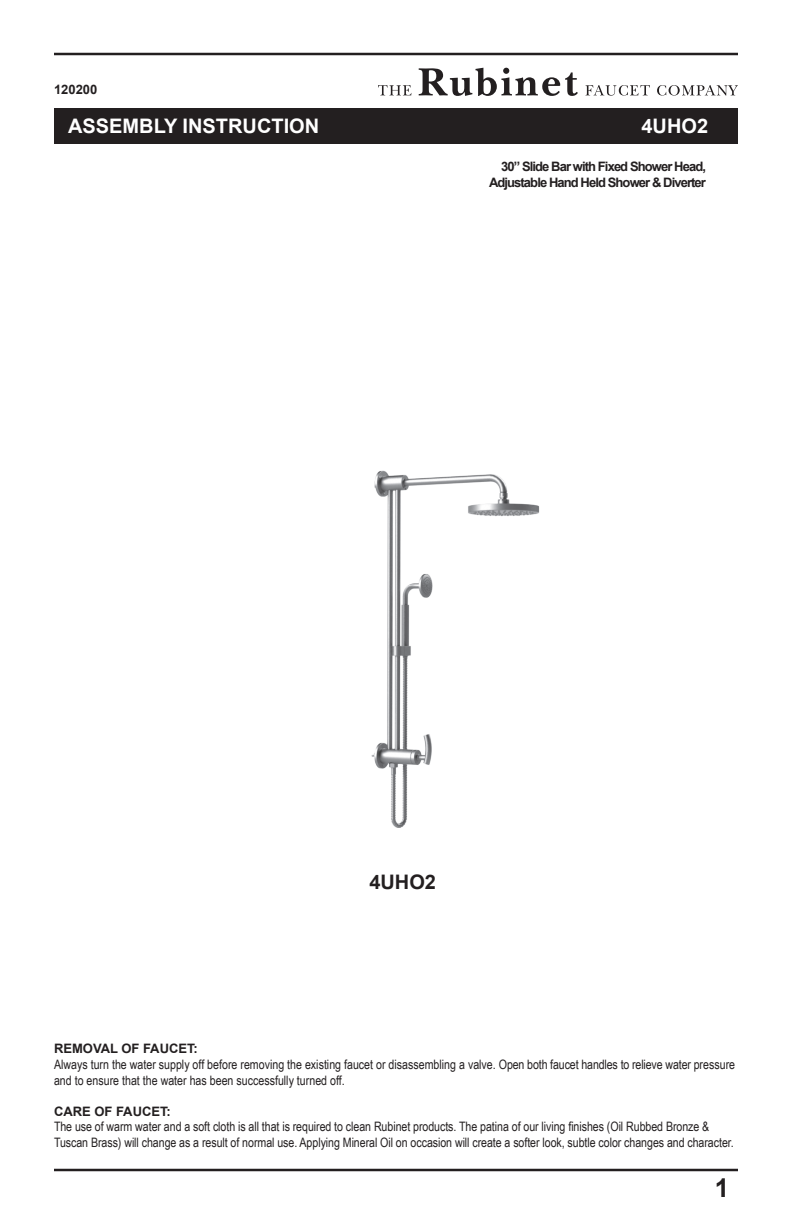
<style>
.page{position:relative;width:792px;height:1224px;background:#fff}
.page>*{position:absolute;margin:0;border:0;box-sizing:border-box;transform-origin:0 0}
.t1{font:700 26px "Arial";color:#231f20}
.t2{font:700 20px "Arial";color:#fff}
.t3{font:700 20px "Arial";color:#231f20}
.t4{font:13px/15.6px "Arial Narrow";letter-spacing:-.005em;color:#231f20}
.t5{font:700 13px/15.6px "Arial";letter-spacing:-.07em;color:#231f20;text-align:right}
.s1{font-family:"Arial";font-weight:700}
</style>
<div class="page">
<svg style="left:378px;top:85px;width:33px;height:10px"></svg>
<svg style="left:419px;top:68px;width:159px;height:28px"></svg>
<svg style="left:585px;top:85px;width:65px;height:11px"></svg>
<svg style="left:657px;top:85px;width:81px;height:11px"></svg>
<hr style="left:54px;top:53px;width:684px;height:2px;background:#231f20">
<hr style="left:54px;top:1169px;width:684px;height:2px;background:#231f20">
<div style="left:54px;top:109px;width:684px;height:35px;background:#231f20"></div>
<img style="left:371px;top:470px;width:169px;height:358px">
<p class="t5" style="left:54px;top:82px;width:45px">120200</p>
<p class="t2" style="left:68px;top:113px;width:253px">ASSEMBLY INSTRUCTION</p>
<p class="t2" style="left:641px;top:113px;width:68px">4UHO2</p>
<p class="t5" style="left:489px;top:160px;width:219px">30” Slide Bar with Fixed Shower Head,<br>Adjustable Hand Held Shower &amp; Diverter</p>
<p class="t3" style="left:369px;top:869px;width:68px">4UHO2</p>
<p class="t4" style="left:54px;top:1041px;width:683px"><span class="s1">REMOVAL OF FAUCET:<br></span>Always turn the water supply off before removing the existing faucet or disassembling a valve. Open both faucet handles to relieve water pressure and to ensure that the water has been successfully turned off.</p>
<p class="t4" style="left:54px;top:1103px;width:681px"><span class="s1">CARE OF FAUCET:<br></span>The use of warm water and a soft cloth is all that is required to clean Rubinet products. The patina of our living finishes (Oil Rubbed Bronze &amp;<br>Tuscan Brass) will change as a result of normal use. Applying Mineral Oil on occasion will create a softer look, subtle color changes and character.</p>
<p class="t1" style="left:715px;top:1171px;width:16px">1</p>
</div>
